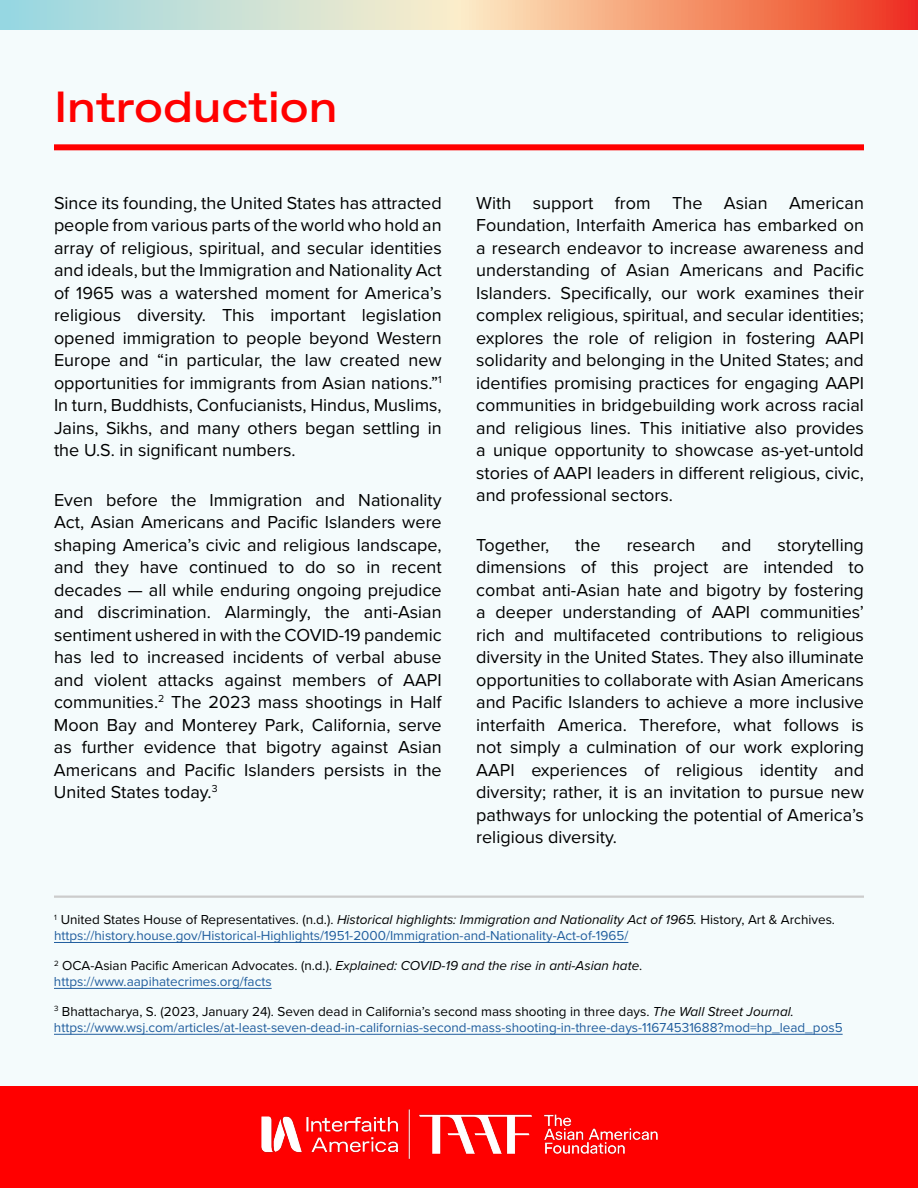
<style>
.page{position:relative;width:918px;height:1188px;background:#f4fbfc}
.page>*{position:absolute;margin:0;border:0;box-sizing:border-box;transform-origin:0 0}
.t1{font:500 43.5px "ABC Favorit Extended";color:#f00}
.t2{font:18px/22.5px "Proxima Nova";color:#000;text-align:justify}
.t3{font:13.5px/16.2px "Proxima Nova";color:#215e9e}
.t4{font:italic 13.5px/16.2px "Proxima Nova";color:#000}
.s1{color:#000}
.s2{font-style:italic;color:#000}
.s3{font-style:normal}
.s4{font-style:normal;color:#215e9e}
</style>
<div class="page">
<div style="left:0;top:1086px;width:918px;height:102px;background:#f00"></div>
<hr style="left:54px;top:942px;width:574px;height:1px;background:#215e9e">
<hr style="left:54px;top:988px;width:218px;height:1px;background:#215e9e">
<hr style="left:54px;top:1034px;width:789px;height:1px;background:#215e9e">
<div style="left:54px;top:144px;width:810px;height:6px;background:#f00"></div>
<hr style="left:54px;top:896px;width:810px;height:2px;background:#ccc">
<img style="left:261px;top:1109px;width:397px;height:50px">
<svg style="left:0;top:0;width:918px;height:30px;background:#deb9a1"></svg>
<h1 class="t1" style="left:54px;top:81px;width:285px">Introduction</h1>
<p class="t2" style="left:54px;top:191px;width:389px">Since its founding, the United States has attracted people from various parts of the world who hold an array of religious, spiritual, and secular identities and ideals, but the Immigration and Nationality Act of 1965 was a watershed moment for America’s religious diversity. This important legislation opened immigration to people beyond Western Europe and “in particular, the law created new opportunities for immigrants from Asian nations.”<sup>1<br></sup>In turn, Buddhists, Confucianists, Hindus, Muslims, Jains, Sikhs, and many others began settling in the U.S. in significant numbers.</p>
<p class="t2" style="left:54px;top:488px;width:389px">Even before the Immigration and Nationality Act, Asian Americans and Pacific Islanders were shaping America’s civic and religious landscape, and they have continued to do so in recent decades — all while enduring ongoing prejudice and discrimination. Alarmingly, the anti-Asian sentiment ushered in with the COVID-19 pandemic has led to increased incidents of verbal abuse and violent attacks against members of AAPI communities.<sup>2</sup> The 2023 mass shootings in Half Moon Bay and Monterey Park, California, serve as further evidence that bigotry against Asian Americans and Pacific Islanders persists in the United States today.<sup>3</sup></p>
<p class="t2" style="left:476px;top:191px;width:389px">With support from The Asian American Foundation, Interfaith America has embarked on a research endeavor to increase awareness and understanding of Asian Americans and Pacific Islanders. Specifically, our work examines their complex religious, spiritual, and secular identities; explores the role of religion in fostering AAPI solidarity and belonging in the United States; and identifies promising practices for engaging AAPI communities in bridgebuilding work across racial and religious lines. This initiative also provides a unique opportunity to showcase as-yet-untold stories of AAPI leaders in different religious, civic, and professional sectors.</p>
<p class="t2" style="left:476px;top:533px;width:74px">Together,</p>
<p class="t2" style="left:575px;top:533px;width:27px">the</p>
<p class="t2" style="left:627px;top:533px;width:70px">research</p>
<p class="t2" style="left:722px;top:533px;width:31px">and</p>
<p class="t2" style="left:476px;top:533px;width:389px;text-indent:301px">storytelling dimensions of this project are intended to combat anti-Asian hate and bigotry by fostering a deeper understanding of AAPI communities’ rich and multifaceted contributions to religious diversity in the United States. They also illuminate opportunities to collaborate with Asian Americans and Pacific Islanders to achieve a more inclusive interfaith America. Therefore, what follows is not simply a culmination of our work exploring AAPI experiences of religious identity and diversity; rather, it is an invitation to pursue new pathways for unlocking the potential of America’s religious diversity.</p>
<p class="t3" style="left:54px;top:911px;width:783px"><sup>1</sup> <span class="s1">United States House of Representatives. (n.d.).</span> <span class="s2">Historical highlights: Immigration and Nationality Act of 1965.</span> <span class="s1">History, Art &amp; Archives. </span>https://history.house.gov/Historical-Highlights/1951-2000/Immigration-and-Nationality-Act-of-1965/</p>
<p class="t4" style="left:54px;top:957px;width:590px"><sup>2</sup> <span class="s3">OCA-Asian Pacific American Advocates. (n.d.).</span> Explained: COVID-19 and the rise in anti-Asian hate<span class="s3">. </span><span class="s4">https://www.aapihatecrimes.org/facts</span></p>
<p class="t3" style="left:54px;top:1003px;width:790px"><sup>3</sup> <span class="s1">Bhattacharya, S. (2023, January 24). Seven dead in California’s second mass shooting in three days.</span> <span class="s2">The Wall Street Journal. </span>https://www.wsj.com/articles/at-least-seven-dead-in-californias-second-mass-shooting-in-three-days-11674531688?mod=hp_lead_pos5</p>
</div>
